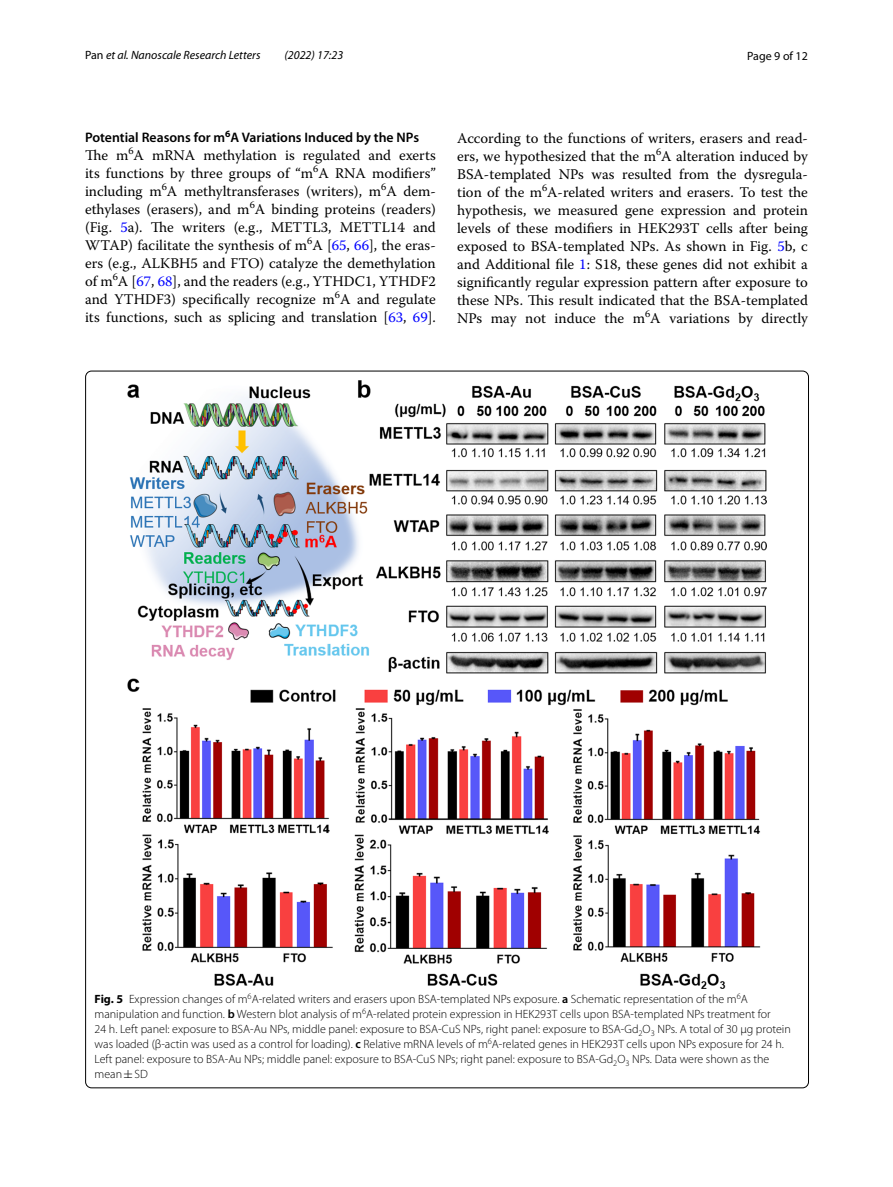
<style>
.page{position:relative;width:893px;height:1187px;background:#fff}
.page>*{position:absolute;margin:0;border:0;box-sizing:border-box;transform-origin:0 0}
.t1{font:14.7px/18px "Warnock Pro";color:#000;text-align:justify}
.t2{font:600 13.8px "Myriad Pro";color:#000}
.t3{font:300 12px/15px "Myriad Pro";color:#000}
.t4{font:italic 12px "Myriad Pro";color:#000}
.t5{font:12px "Myriad Pro";color:#000}
.s1{font-style:normal}
.s2{color:#00f}
.s3{font-weight:700}
.s4{font-weight:600}
.s5{font-family:"MTSY";font-weight:400}
</style>
<div class="page">
<img style="left:128px;top:380px;width:638px;height:608px">
<p class="t4" style="left:85px;top:48px;width:177px"><span class="s1">Pan</span> et al. Nanoscale Research Letters</p>
<p class="t4" style="left:284px;top:48px;width:60px">(2022) 17:23</p>
<p class="t5" style="left:747px;top:48px;width:62px">Page 9 of 12</p>
<p class="t2" style="left:85px;top:129px;width:336px">Potential Reasons for m<sup>6</sup>A Variations Induced by the NPs</p>
<p class="t1" style="left:85px;top:146px;width:352px">The m<sup>6</sup>A mRNA methylation is regulated and exerts its functions by three groups of “m<sup>6</sup>A RNA modifiers” including m<sup>6</sup>A methyltransferases (writers), m<sup>6</sup>A dem&shy;ethylases (erasers), and m<sup>6</sup>A binding proteins (readers) (Fig. <span class="s2">5</span>a). The writers (e.g., METTL3, METTL14 and WTAP) facilitate the synthesis of m<sup>6</sup>A [<span class="s2">65</span>, <span class="s2">66</span>], the eras&shy;ers (e.g., ALKBH5 and FTO) catalyze the demethylation of m<sup>6</sup>A [<span class="s2">67</span>, <span class="s2">68</span>], and the readers (e.g., YTHDC1, YTHDF2 and YTHDF3) specifically recognize m<sup>6</sup>A and regulate its functions, such as splicing and translation [<span class="s2">63</span>, <span class="s2">69</span>].</p>
<p class="t1" style="left:457px;top:128px;width:352px">According to the functions of writers, erasers and read&shy;ers, we hypothesized that the m<sup>6</sup>A alteration induced by BSA-templated NPs was resulted from the dysregula&shy;tion of the m<sup>6</sup>A-related writers and erasers. To test the hypothesis, we measured gene expression and protein levels of these modifiers in HEK293T cells after being exposed to BSA-templated NPs. As shown in Fig. <span class="s2">5</span>b, c and Additional file <span class="s2">1</span>: S18, these genes did not exhibit a significantly regular expression pattern after exposure to these NPs. This result indicated that the BSA-templated NPs may not induce the m<sup>6</sup>A variations by directly</p>
<p class="t3" style="left:95px;top:992px;width:698px"><span class="s3">Fig. 5</span> Expression changes of m<sup>6</sup>A-related writers and erasers upon BSA-templated NPs exposure. <span class="s4">a</span> Schematic representation of the m<sup>6</sup>A manipulation and function. <span class="s4">b</span> Western blot analysis of m<sup>6</sup>A-related protein expression in HEK293T cells upon BSA-templated NPs treatment for<br>24 h. Left panel: exposure to BSA-Au NPs, middle panel: exposure to BSA-CuS NPs, right panel: exposure to BSA-Gd<sub>2</sub>O<sub>3</sub> NPs. A total of 30 μg protein was loaded (β-actin was used as a control for loading). <span class="s4">c</span> Relative mRNA levels of m<sup>6</sup>A-related genes in HEK293T cells upon NPs exposure for 24 h.<br>Left panel: exposure to BSA-Au NPs; middle panel: exposure to BSA-CuS NPs; right panel: exposure to BSA-Gd<sub>2</sub>O<sub>3</sub> NPs. Data were shown as the mean<span class="s5">±</span>SD</p>
</div>
